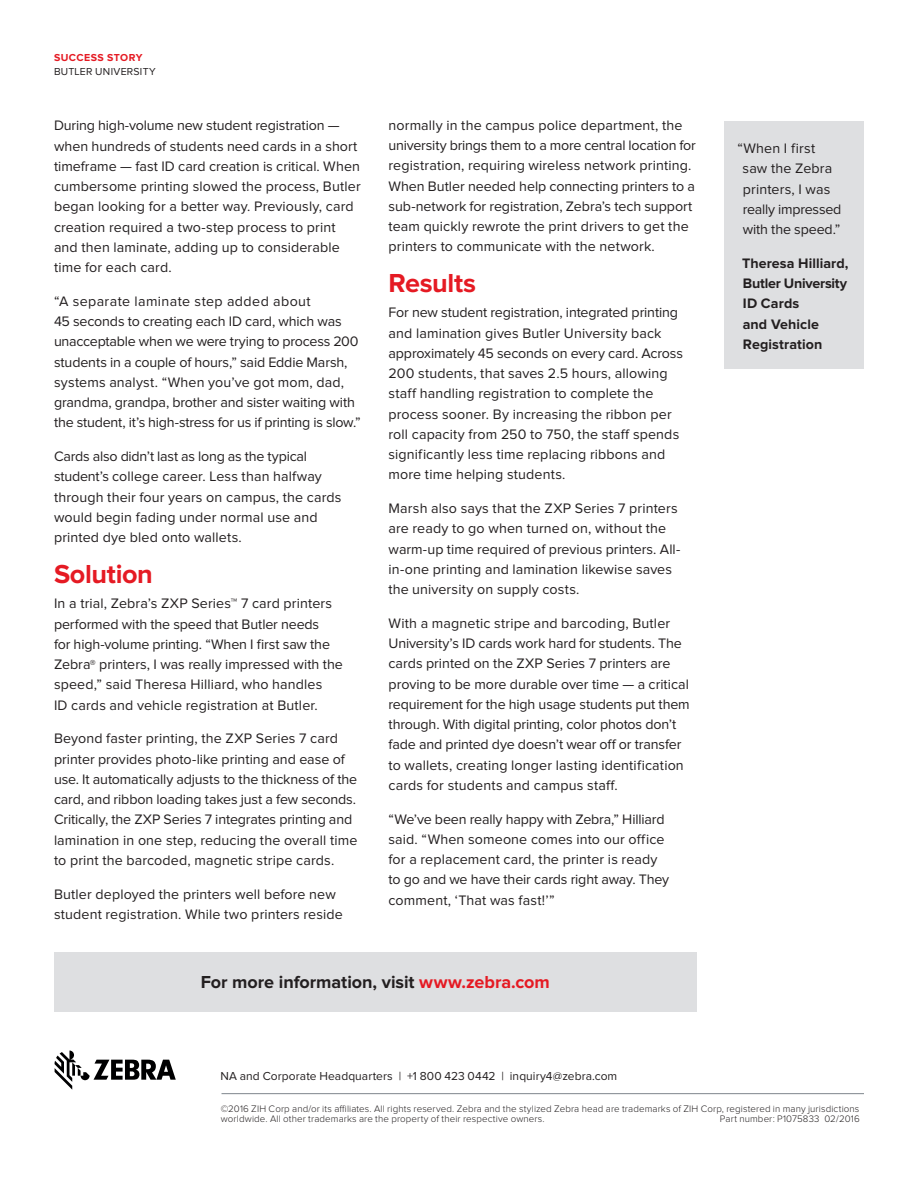
<style>
.page{position:relative;width:918px;height:1188px;background:#fff}
.page>*{position:absolute;margin:0;border:0;box-sizing:border-box;transform-origin:0 0}
.Headline{font:700 27px "Proxima Nova";letter-spacing:-.015em;color:#e51a23}
.CTA-Call_To_Action{font:700 18px "Proxima Nova";letter-spacing:-.005em;color:#231f20}
.Body{font:14.25px/20.2px "Proxima Nova";letter-spacing:.005em;color:#231f20}
.Body-2{font:700 14.25px/20.2px "Proxima Nova";letter-spacing:.005em;color:#231f20}
.Regional_Address{font:12px "Proxima Nova";letter-spacing:.005em;color:#231f20}
.t1{font:10.5px "Proxima Nova";letter-spacing:.025em;color:#231f20}
.t2{font:700 10.5px "Proxima Nova";letter-spacing:.045em;color:#e51a23}
.t3{font:300 9.75px/10.5px "Proxima Nova";letter-spacing:.015em;color:#231f20}
.s1{font-size:12px}
.s2{color:#e51a23}
</style>
<div class="page">
<svg style="left:55px;top:1051px;width:121px;height:39px"></svg>
<hr style="left:222px;top:1093px;width:642px;height:1px;background:#7e868d">
<div style="left:54px;top:952px;width:643px;height:59px;background:#dedfe1"></div>
<div style="left:724px;top:122px;width:140px;height:247px;background:#dedfe1"></div>
<p class="t2" style="left:54px;top:52px;width:90px">SUCCESS STORY</p>
<p class="t1" style="left:54px;top:66px;width:103px">BUTLER UNIVERSITY</p>
<p class="Body" style="left:54px;top:116px;width:308px">During high-volume new student registration — when hundreds of students need cards in a short timeframe — fast ID card creation is critical. When cumbersome printing slowed the process, Butler began looking for a better way. Previously, card creation required a two-step process to print and then laminate, adding up to considerable time for each card.</p>
<p class="Body" style="left:54px;top:291px;width:308px">“A separate laminate step added about<br>45 seconds to creating each ID card, which was unacceptable when we were trying to process 200 students in a couple of hours,” said Eddie Marsh, systems analyst. “When you’ve got mom, dad, grandma, grandpa, brother and sister waiting with the student, it’s high-stress for us if printing is slow.”</p>
<p class="Body" style="left:54px;top:447px;width:289px">Cards also didn’t last as long as the typical student’s college career. Less than halfway through their four years on campus, the cards would begin fading under normal use and printed dye bled onto wallets.</p>
<p class="Headline" style="left:54px;top:558px;width:100px">Solution</p>
<p class="Body" style="left:54px;top:594px;width:291px">In a trial, Zebra’s ZXP Series™ 7 card printers performed with the speed that Butler needs<br>for high-volume printing. “When I first saw the Zebra<span class="s1">®</span> printers, I was really impressed with the speed,” said Theresa Hilliard, who handles<br>ID cards and vehicle registration at Butler.</p>
<p class="Body" style="left:54px;top:729px;width:305px">Beyond faster printing, the ZXP Series 7 card printer provides photo-like printing and ease of use. It automatically adjusts to the thickness of the card, and ribbon loading takes just a few seconds.<br>Critically, the ZXP Series 7 integrates printing and lamination in one step, reducing the overall time to print the barcoded, magnetic stripe cards.</p>
<p class="Body" style="left:54px;top:884px;width:290px">Butler deployed the printers well before new student registration. While two printers reside</p>
<p class="Body" style="left:389px;top:115px;width:309px">normally in the campus police department, the university brings them to a more central location for registration, requiring wireless network printing.<br>When Butler needed help connecting printers to a sub-network for registration, Zebra’s tech support team quickly rewrote the print drivers to get the printers to communicate with the network.</p>
<p class="Headline" style="left:389px;top:267px;width:89px">Results</p>
<p class="Body" style="left:389px;top:303px;width:296px">For new student registration, integrated printing and lamination gives Butler University back approximately 45 seconds on every card. Across 200 students, that saves 2.5 hours, allowing staff handling registration to complete the process sooner. By increasing the ribbon per roll capacity from 250 to 750, the staff spends significantly less time replacing ribbons and more time helping students.</p>
<p class="Body" style="left:389px;top:499px;width:293px">Marsh also says that the ZXP Series 7 printers are ready to go when turned on, without the warm-up time required of previous printers. All&shy;in-one printing and lamination likewise saves the university on supply costs.</p>
<p class="Body" style="left:389px;top:613px;width:303px">With a magnetic stripe and barcoding, Butler University’s ID cards work hard for students. The cards printed on the ZXP Series 7 printers are proving to be more durable over time — a critical requirement for the high usage students put them through. With digital printing, color photos don’t fade and printed dye doesn’t wear off or transfer to wallets, creating longer lasting identification cards for students and campus staff.</p>
<p class="Body" style="left:389px;top:809px;width:282px">“We’ve been really happy with Zebra,” Hilliard said. “When someone comes into our office for a replacement card, the printer is ready to go and we have their cards right away. They comment, ‘That was fast!’”</p>
<p class="CTA-Call_To_Action" style="left:201px;top:971px;width:351px">For more information, visit <span class="s2">www.zebra.com</span></p>
<p class="Regional_Address" style="left:220px;top:1069px;width:398px">NA and Corporate Headquarters | +1 800 423 0442 | inquiry4@zebra.com</p>
<p class="Body" style="left:743px;top:138px;width:100px;text-indent:-5px">“When I first saw the Zebra printers, I was really impressed with the speed.”</p>
<p class="Body-2" style="left:742px;top:253px;width:108px">Theresa Hilliard,<br>Butler University<br>ID Cards<br>and Vehicle<br>Registration</p>
<p class="t3" style="left:221px;top:1103px;width:640px">©2016 ZIH Corp and/or its affiliates. All rights reserved. Zebra and the stylized Zebra head are trademarks of ZIH Corp, registered in many jurisdictions worldwide. All other trademarks are the property of their respective owners.</p>
<p class="t3" style="left:720px;top:1114px;width:141px">Part number: P1075833 02/2016</p>
</div>
